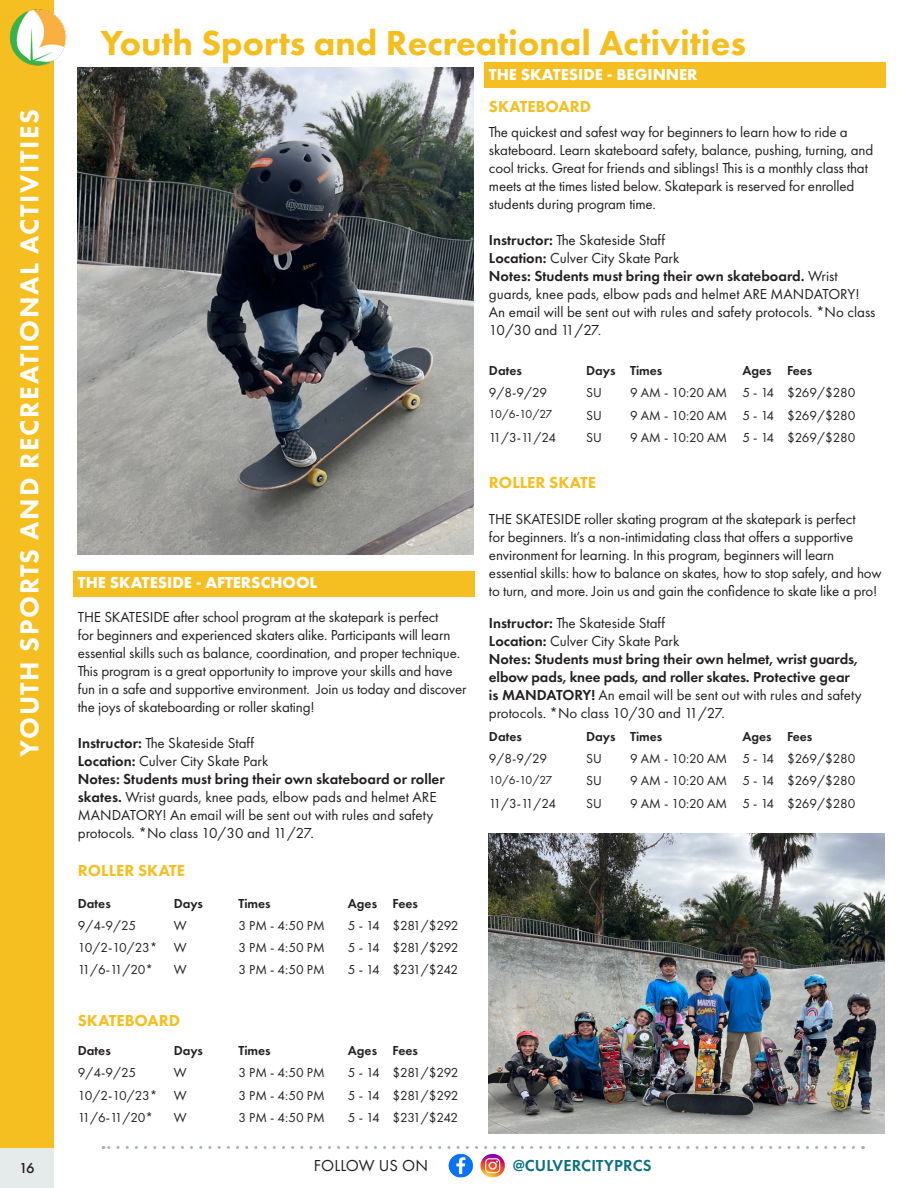
<style>
.page{position:relative;width:918px;height:1188px;background:#fff}
.page>*{position:absolute;margin:0;border:0;box-sizing:border-box;transform-origin:0 0}
.t1{font:800 36px "Futura PT";color:#f4bf1e}
.t2{font:800 27px "Futura PT";letter-spacing:.06em;color:#fff}
.t3{font:700 16.5px "Futura PT";color:#fff}
.t4{font:800 16.5px "Futura PT";color:#f5bf21}
.t5{font:600 16.5px "Futura PT";letter-spacing:.01em;color:#0b717f}
.t6{font:16.5px "Futura PT";letter-spacing:.01em;color:#231f20}
.t7{font:15px/18px "Futura PT";letter-spacing:-.01em;color:#231f20}
.t8{font:600 15px/18px "Futura PT";letter-spacing:-.01em;color:#231f20}
.t9{font:500 15px "Futura PT";color:#231f20}
.t10{font:13.5px "Futura PT";letter-spacing:-.035em;color:#231f20}
.t11{font:600 13.5px "Futura PT";color:#231f20}
.t12{font:12px "Futura PT";letter-spacing:-.065em;color:#231f20}
.s1{font-weight:600}
.s2{font-weight:400}
</style>
<div class="page">
<div style="left:0;top:1146px;width:54px;height:42px;background:#e5eaea"></div>
<div style="left:0;top:0;width:54px;height:1148px;background:#f5bf21"></div>
<svg style="left:103px;top:1146px;width:750px;height:3px"></svg>
<img style="left:448px;top:1154px;width:57px;height:24px">
<img style="left:9px;top:9px;width:58px;height:57px">
<div style="left:74px;top:571px;width:401px;height:25px;background:#f5bf21"></div>
<div style="left:485px;top:63px;width:401px;height:25px;background:#f5bf21"></div>
<img style="left:78px;top:67px;width:396px;height:487px">
<img style="left:489px;top:834px;width:396px;height:300px">
<h2 class="t2" style="left:13px;top:757px;width:649px;rotate:-90deg">YOUTH SPORTS AND RECREATIONAL ACTIVITIES</h2>
<h1 class="t1" style="left:101px;top:21px;width:647px">Youth Sports and Recreational Activities</h1>
<p class="t3" style="left:78px;top:572px;width:241px">THE SKATESIDE - AFTERSCHOOL</p>
<p class="t7" style="left:78px;top:608px;width:390px">THE SKATESIDE after school program at the skatepark is perfect<br>for beginners and experienced skaters alike. Participants will learn essential skills such as balance, coordination, and proper technique.<br>This program is a great opportunity to improve your skills and have fun in a safe and supportive environment. Join us today and discover the joys of skateboarding or roller skating!</p>
<p class="t7" style="left:78px;top:734px;width:368px"><span class="s1">Instructor:</span> The Skateside Staff<br><span class="s1">Location:</span> Culver City Skate Park<br><span class="s1">Notes: Students must bring their own skateboard or roller skates.</span> Wrist guards, knee pads, elbow pads and helmet ARE MANDATORY! An email will be sent out with rules and safety protocols. *No class 10/30 and 11/27.</p>
<p class="t4" style="left:78px;top:860px;width:109px">ROLLER SKATE</p>
<p class="t11" style="left:78px;top:895px;width:34px">Dates</p>
<p class="t11" style="left:174px;top:895px;width:31px">Days</p>
<p class="t11" style="left:238px;top:895px;width:34px">Times</p>
<p class="t11" style="left:348px;top:895px;width:72px">Ages Fees</p>
<p class="t10" style="left:78px;top:917px;width:60px">9/4-9/25</p>
<p class="t10" style="left:174px;top:917px;width:14px">W</p>
<p class="t10" style="left:238px;top:917px;width:88px">3 PM - 4:50 PM</p>
<p class="t10" style="left:348px;top:917px;width:112px">5 - 14 $281/$292</p>
<p class="t10" style="left:78px;top:940px;width:110px">10/2-10/23* W</p>
<p class="t10" style="left:238px;top:940px;width:88px">3 PM - 4:50 PM</p>
<p class="t10" style="left:348px;top:940px;width:112px">5 - 14 $281/$292</p>
<p class="t10" style="left:78px;top:962px;width:77px">11/6-11/20*</p>
<p class="t10" style="left:174px;top:962px;width:14px">W</p>
<p class="t10" style="left:238px;top:962px;width:88px">3 PM - 4:50 PM</p>
<p class="t10" style="left:348px;top:962px;width:112px">5 - 14 $231/$242</p>
<p class="t4" style="left:78px;top:1010px;width:104px">SKATEBOARD</p>
<p class="t11" style="left:78px;top:1042px;width:34px">Dates</p>
<p class="t11" style="left:174px;top:1042px;width:31px">Days</p>
<p class="t11" style="left:238px;top:1042px;width:34px">Times</p>
<p class="t11" style="left:348px;top:1042px;width:72px">Ages Fees</p>
<p class="t10" style="left:78px;top:1065px;width:60px">9/4-9/25</p>
<p class="t10" style="left:174px;top:1065px;width:14px">W</p>
<p class="t10" style="left:238px;top:1065px;width:88px">3 PM - 4:50 PM</p>
<p class="t10" style="left:348px;top:1065px;width:112px">5 - 14 $281/$292</p>
<p class="t10" style="left:78px;top:1087px;width:110px">10/2-10/23* W</p>
<p class="t10" style="left:238px;top:1087px;width:88px">3 PM - 4:50 PM</p>
<p class="t10" style="left:348px;top:1087px;width:112px">5 - 14 $281/$292</p>
<p class="t10" style="left:78px;top:1110px;width:77px">11/6-11/20*</p>
<p class="t10" style="left:174px;top:1110px;width:14px">W</p>
<p class="t10" style="left:238px;top:1110px;width:88px">3 PM - 4:50 PM</p>
<p class="t10" style="left:348px;top:1110px;width:112px">5 - 14 $231/$242</p>
<p class="t3" style="left:489px;top:63px;width:210px">THE SKATESIDE - BEGINNER</p>
<p class="t4" style="left:489px;top:96px;width:104px">SKATEBOARD</p>
<p class="t7" style="left:489px;top:123px;width:386px">The quickest and safest way for beginners to learn how to ride a skateboard. Learn skateboard safety, balance, pushing, turning, and cool tricks. Great for friends and siblings! This is a monthly class that meets at the times listed below. Skatepark is reserved for enrolled students during program time.</p>
<p class="t7" style="left:489px;top:231px;width:388px"><span class="s1">Instructor:</span> The Skateside Staff<br><span class="s1">Location:</span> Culver City Skate Park<br><span class="s1">Notes: Students must bring their own skateboard.</span> Wrist guards, knee pads, elbow pads and helmet ARE MANDATORY!<br>An email will be sent out with rules and safety protocols. *No class 10/30 and 11/27.</p>
<p class="t11" style="left:489px;top:362px;width:34px">Dates</p>
<p class="t11" style="left:586px;top:362px;width:78px">Days Times</p>
<p class="t11" style="left:742px;top:362px;width:72px">Ages Fees</p>
<p class="t10" style="left:489px;top:385px;width:60px">9/8-9/29</p>
<p class="t10" style="left:586px;top:385px;width:17px">SU</p>
<p class="t10" style="left:630px;top:385px;width:227px">9 AM - 10:20 AM 5 - 14 $269/$280</p>
<p class="t12" style="left:489px;top:407px;width:65px">10/6-10/27</p>
<p class="t10" style="left:586px;top:407px;width:17px">SU</p>
<p class="t10" style="left:630px;top:407px;width:227px">9 AM - 10:20 AM 5 - 14 $269/$280</p>
<p class="t10" style="left:489px;top:430px;width:69px">11/3-11/24</p>
<p class="t10" style="left:586px;top:430px;width:17px">SU</p>
<p class="t10" style="left:630px;top:430px;width:227px">9 AM - 10:20 AM 5 - 14 $269/$280</p>
<p class="t4" style="left:489px;top:472px;width:109px">ROLLER SKATE</p>
<p class="t7" style="left:489px;top:510px;width:394px">THE SKATESIDE roller skating program at the skatepark is perfect<br>for beginners. It’s a non-intimidating class that offers a supportive environment for learning. In this program, beginners will learn essential skills: how to balance on skates, how to stop safely, and how to turn, and more. Join us and gain the confidence to skate like a pro!</p>
<p class="t8" style="left:489px;top:614px;width:374px">Instructor: <span class="s2">The Skateside Staff<br></span>Location: <span class="s2">Culver City Skate Park<br></span>Notes: Students must bring their own helmet, wrist guards, elbow pads, knee pads, and roller skates. Protective gear is MANDATORY! <span class="s2">An email will be sent out with rules and safety protocols. *No class 10/30 and 11/27.</span></p>
<p class="t11" style="left:489px;top:728px;width:34px">Dates</p>
<p class="t11" style="left:586px;top:728px;width:78px">Days Times</p>
<p class="t11" style="left:742px;top:728px;width:72px">Ages Fees</p>
<p class="t10" style="left:489px;top:750px;width:60px">9/8-9/29</p>
<p class="t10" style="left:586px;top:750px;width:17px">SU</p>
<p class="t10" style="left:630px;top:750px;width:227px">9 AM - 10:20 AM 5 - 14 $269/$280</p>
<p class="t12" style="left:489px;top:773px;width:65px">10/6-10/27</p>
<p class="t10" style="left:586px;top:773px;width:17px">SU</p>
<p class="t10" style="left:630px;top:773px;width:227px">9 AM - 10:20 AM 5 - 14 $269/$280</p>
<p class="t10" style="left:489px;top:795px;width:69px">11/3-11/24</p>
<p class="t10" style="left:586px;top:795px;width:17px">SU</p>
<p class="t10" style="left:630px;top:795px;width:227px">9 AM - 10:20 AM 5 - 14 $269/$280</p>
<p class="t9" style="left:19px;top:1159px;width:17px">16</p>
<p class="t6" style="left:314px;top:1156px;width:116px">FOLLOW US ON</p>
<p class="t5" style="left:513px;top:1155px;width:141px">@CULVERCITYPRCS</p>
</div>
